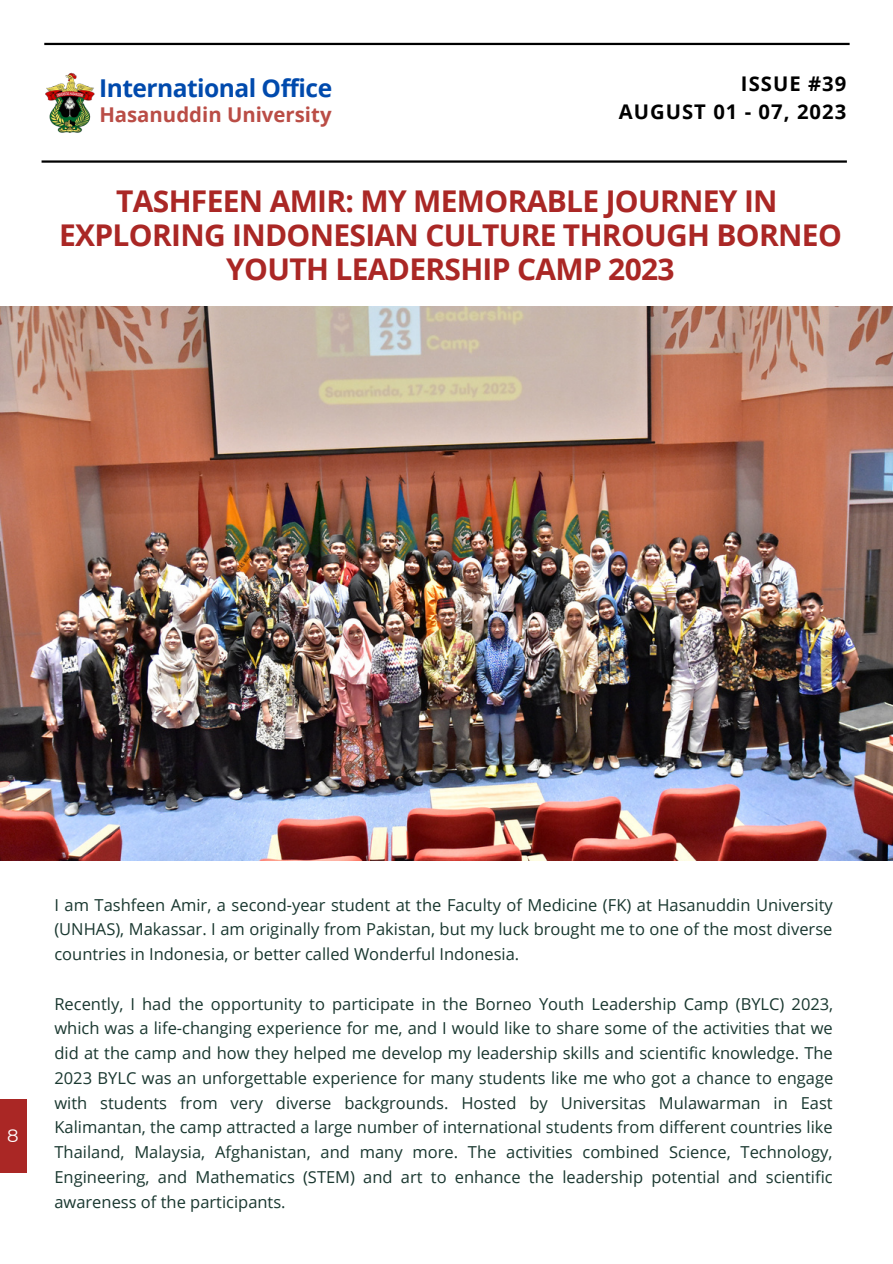
<style>
.page{position:relative;width:893px;height:1264px;background:#fff}
.page>*{position:absolute;margin:0;border:0;box-sizing:border-box;transform-origin:0 0}
.t1{font:700 30px/33.8px "Open Sans";letter-spacing:-.02em;color:#aa2725;text-align:center}
.t2{font:700 24.6px "Open Sans";letter-spacing:-.02em;color:#004aad}
.t3{font:700 20.4px "Open Sans";color:#ba4d46}
.t4{font:700 20.25px "Open Sans";letter-spacing:.05em;color:#000}
.t5{font:18px "Montserrat";color:#fff}
.t6{font:16.5px/24.8px "Open Sans";color:#19372f;text-align:justify}
</style>
<div class="page">
<div style="left:0;top:1099px;width:26px;height:74px;background:#aa2725"></div>
<img style="left:45px;top:73px;width:50px;height:60px">
<hr style="left:44px;top:43px;width:805px;height:2px;background:#000">
<hr style="left:42px;top:160px;width:804px;height:3px;background:#000">
<img style="left:0;top:307px;width:892px;height:553px">
<p class="t2" style="left:99px;top:71px;width:234px">International Office</p>
<p class="t3" style="left:99px;top:100px;width:234px">Hasanuddin University</p>
<p class="t4" style="left:741px;top:69px;width:107px">ISSUE #39</p>
<p class="t4" style="left:618px;top:98px;width:229px">AUGUST 01 - 07, 2023</p>
<p class="t1" style="left:116px;top:184px;width:663px">TASHFEEN AMIR: MY MEMORABLE JOURNEY IN</p>
<p class="t1" style="left:59px;top:217px;width:784px">EXPLORING INDONESIAN CULTURE THROUGH BORNEO<br>YOUTH LEADERSHIP CAMP 2023</p>
<p class="t5" style="left:7px;top:1124px;width:13px">8</p>
<p class="t6" style="left:54px;top:891px;width:779px">I am Tashfeen Amir, a second-year student at the Faculty of Medicine (FK) at Hasanuddin University (UNHAS), Makassar. I am originally from Pakistan, but my luck brought me to one of the most diverse countries in Indonesia, or better called Wonderful Indonesia.</p>
<p class="t6" style="left:54px;top:990px;width:780px">Recently, I had the opportunity to participate in the Borneo Youth Leadership Camp (BYLC) 2023, which was a life-changing experience for me, and I would like to share some of the activities that we did at the camp and how they helped me develop my leadership skills and scientific knowledge. The 2023 BYLC was an unforgettable experience for many students like me who got a chance to engage with students from very diverse backgrounds. Hosted by Universitas Mulawarman in East Kalimantan, the camp attracted a large number of international students from different countries like Thailand, Malaysia, Afghanistan, and many more. The activities combined Science, Technology, Engineering, and Mathematics (STEM) and art to enhance the leadership potential and scientific awareness of the participants.</p>
</div>
